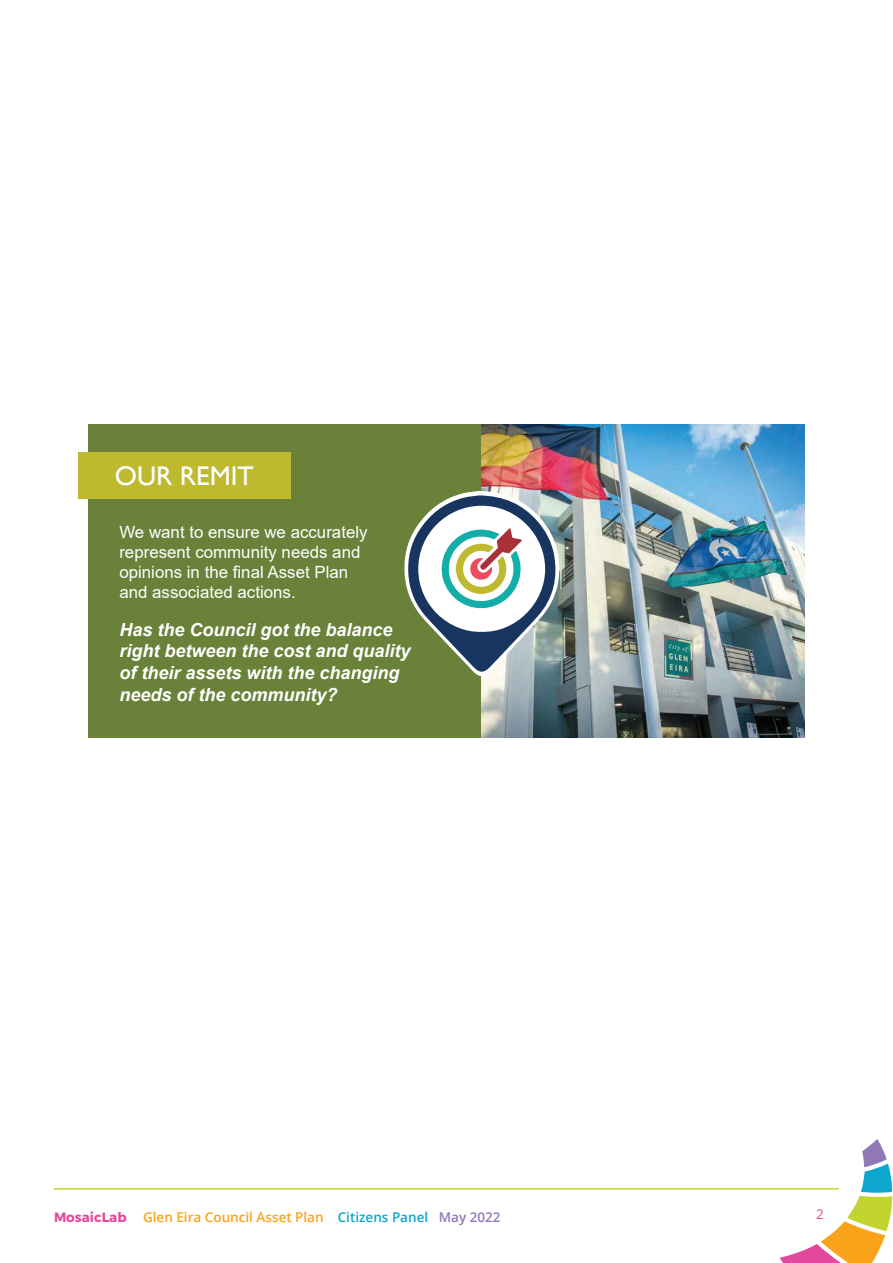
<style>
.page{position:relative;width:893px;height:1263px;background:#fff}
.page>*{position:absolute;margin:0;border:0;box-sizing:border-box;transform-origin:0 0}
.t1{font:27px "Gill Sans";color:#fff}
.t2{font:italic 700 18px/21.6px "Arial";color:#fff}
.t3{font:16.8px/20.2px "Arial";color:#fff}
.t4{font:600 13.5px "Open Sans";color:#f9a31b}
.t5{font:13.5px "Open Sans";color:#e3499a}
.s1{font-family:"Montserrat";font-weight:700;color:#e3499a}
.s2{color:#0ca6cf}
.s3{color:#9178b6}
</style>
<div class="page">
<svg style="left:780px;top:1139px;width:112px;height:124px"></svg>
<hr style="left:54px;top:1188px;width:785px;height:1px;background:#c1d42f">
<div style="left:88px;top:425px;width:394px;height:313px;background:#698139"></div>
<img style="left:482px;top:425px;width:322px;height:313px">
<svg style="left:404px;top:491px;width:158px;height:186px"></svg>
<div style="left:79px;top:453px;width:212px;height:46px;background:#bfb930"></div>
<h1 class="t1" style="left:115px;top:460px;width:141px">OUR REMIT</h1>
<p class="t3" style="left:119px;top:521px;width:250px">We want to ensure we accurately represent community needs and opinions in the final Asset Plan and associated actions.</p>
<p class="t2" style="left:119px;top:619px;width:293px">Has the Council got the balance right between the cost and quality of their assets with the changing needs of the community?</p>
<p class="t4" style="left:54px;top:1207px;width:448px"><span class="s1">MosaicLab</span> Glen Eira Council Asset Plan <span class="s2">Citizens Panel</span> <span class="s3">May 2022</span></p>
<p class="t5" style="left:816px;top:1204px;width:9px">2</p>
</div>
